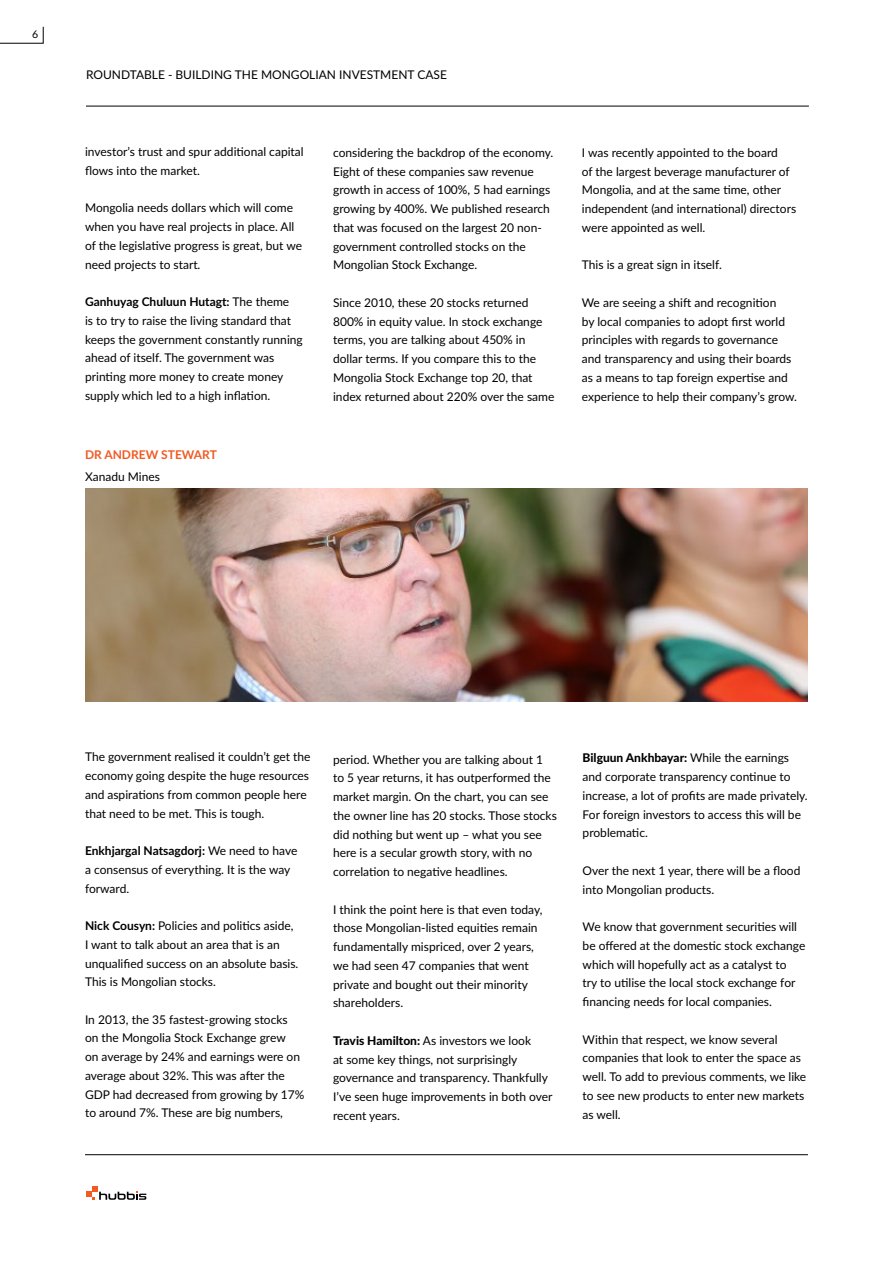
<style>
.page{position:relative;width:893px;height:1263px;background:#fff}
.page>*{position:absolute;margin:0;border:0;box-sizing:border-box;transform-origin:0 0}
.t1{font:12px/18.8px "Lato";color:#000}
.t2{font:700 12px "Lato";color:#f15a22}
.t3{font:10.5px "Lato";color:#000}
.s1{font-weight:700}
.s2{font-weight:800}
</style>
<div class="page">
<hr style="left:86px;top:106px;width:723px;height:1px;background:#000">
<svg style="left:86px;top:1186px;width:60px;height:14px"></svg>
<hr style="left:85px;top:1154px;width:723px;height:1px;background:#000">
<svg style="left:0;top:26px;width:44px;height:18px"></svg>
<img style="left:85px;top:489px;width:723px;height:213px">
<p class="t3" style="left:32px;top:26px;width:8px">6</p>
<p class="t1" style="left:86px;top:65px;width:362px">ROUNDTABLE - BUILDING THE MONGOLIAN INVESTMENT CASE</p>
<p class="t1" style="left:85px;top:142px;width:220px">investor’s trust and spur additional capital flows into the market.</p>
<p class="t1" style="left:85px;top:198px;width:219px">Mongolia needs dollars which will come when you have real projects in place. All of the legislative progress is great, but we need projects to start.</p>
<p class="t1" style="left:85px;top:292px;width:219px"><span class="s1">Ganhuyag Chuluun Hutagt:</span> The theme<br>is to try to raise the living standard that keeps the government constantly running ahead of itself. The government was printing more money to create money supply which led to a high inflation.</p>
<p class="t2" style="left:85px;top:446px;width:133px">DR ANDREW STEWART</p>
<p class="t1" style="left:85px;top:467px;width:76px">Xanadu Mines</p>
<p class="t1" style="left:333px;top:143px;width:222px">considering the backdrop of the economy.<br>Eight of these companies saw revenue growth in access of 100%, 5 had earnings growing by 400%. We published research that was focused on the largest 20 non&shy;government controlled stocks on the Mongolian Stock Exchange.</p>
<p class="t1" style="left:333px;top:293px;width:223px">Since 2010, these 20 stocks returned 800% in equity value. In stock exchange terms, you are talking about 450% in dollar terms. If you compare this to the Mongolia Stock Exchange top 20, that index returned about 220% over the same</p>
<p class="t1" style="left:582px;top:143px;width:216px">I was recently appointed to the board<br>of the largest beverage manufacturer of Mongolia, and at the same time, other independent (and international) directors were appointed as well.</p>
<p class="t1" style="left:582px;top:255px;width:142px">This is a great sign in itself.</p>
<p class="t1" style="left:582px;top:293px;width:217px">We are seeing a shift and recognition<br>by local companies to adopt first world principles with regards to governance and transparency and using their boards as a means to tap foreign expertise and experience to help their company’s grow.</p>
<p class="t1" style="left:85px;top:747px;width:227px">The government realised it couldn’t get the economy going despite the huge resources and aspirations from common people here that need to be met. This is tough.</p>
<p class="t1" style="left:85px;top:841px;width:214px"><span class="s1">Enkhjargal Natsagdorj:</span> We need to have a consensus of everything. It is the way forward.</p>
<p class="t1" style="left:85px;top:916px;width:215px"><span class="s1">Nick Cousyn:</span> Policies and politics aside, I want to talk about an area that is an unqualified success on an absolute basis.<br>This is Mongolian stocks.</p>
<p class="t1" style="left:85px;top:1009px;width:221px">In 2013, the 35 fastest-growing stocks<br>on the Mongolia Stock Exchange grew<br>on average by 24% and earnings were on average about 32%. This was after the GDP had decreased from growing by 17% to around 7%. These are big numbers,</p>
<p class="t1" style="left:333px;top:749px;width:225px">period. Whether you are talking about 1 to 5 year returns, it has outperformed the market margin. On the chart, you can see the owner line has 20 stocks. Those stocks did nothing but went up – what you see here is a secular growth story, with no correlation to negative headlines.</p>
<p class="t1" style="left:333px;top:899px;width:211px">I think the point here is that even today, those Mongolian-listed equities remain fundamentally mispriced, over 2 years, we had seen 47 companies that went private and bought out their minority shareholders.</p>
<p class="t1" style="left:333px;top:1031px;width:221px"><span class="s2">Travis Hamilton:</span> As investors we look<br>at some key things, not surprisingly governance and transparency. Thankfully I’ve seen huge improvements in both over recent years.</p>
<p class="t1" style="left:583px;top:748px;width:227px"><span class="s2">Bilguun Ankhbayar:</span> While the earnings and corporate transparency continue to increase, a lot of profits are made privately.<br>For foreign investors to access this will be problematic.</p>
<p class="t1" style="left:583px;top:861px;width:219px">Over the next 1 year, there will be a flood into Mongolian products.</p>
<p class="t1" style="left:583px;top:917px;width:224px">We know that government securities will be offered at the domestic stock exchange which will hopefully act as a catalyst to<br>try to utilise the local stock exchange for financing needs for local companies.</p>
<p class="t1" style="left:583px;top:1029px;width:225px">Within that respect, we know several companies that look to enter the space as well. To add to previous comments, we like to see new products to enter new markets as well.</p>
</div>
